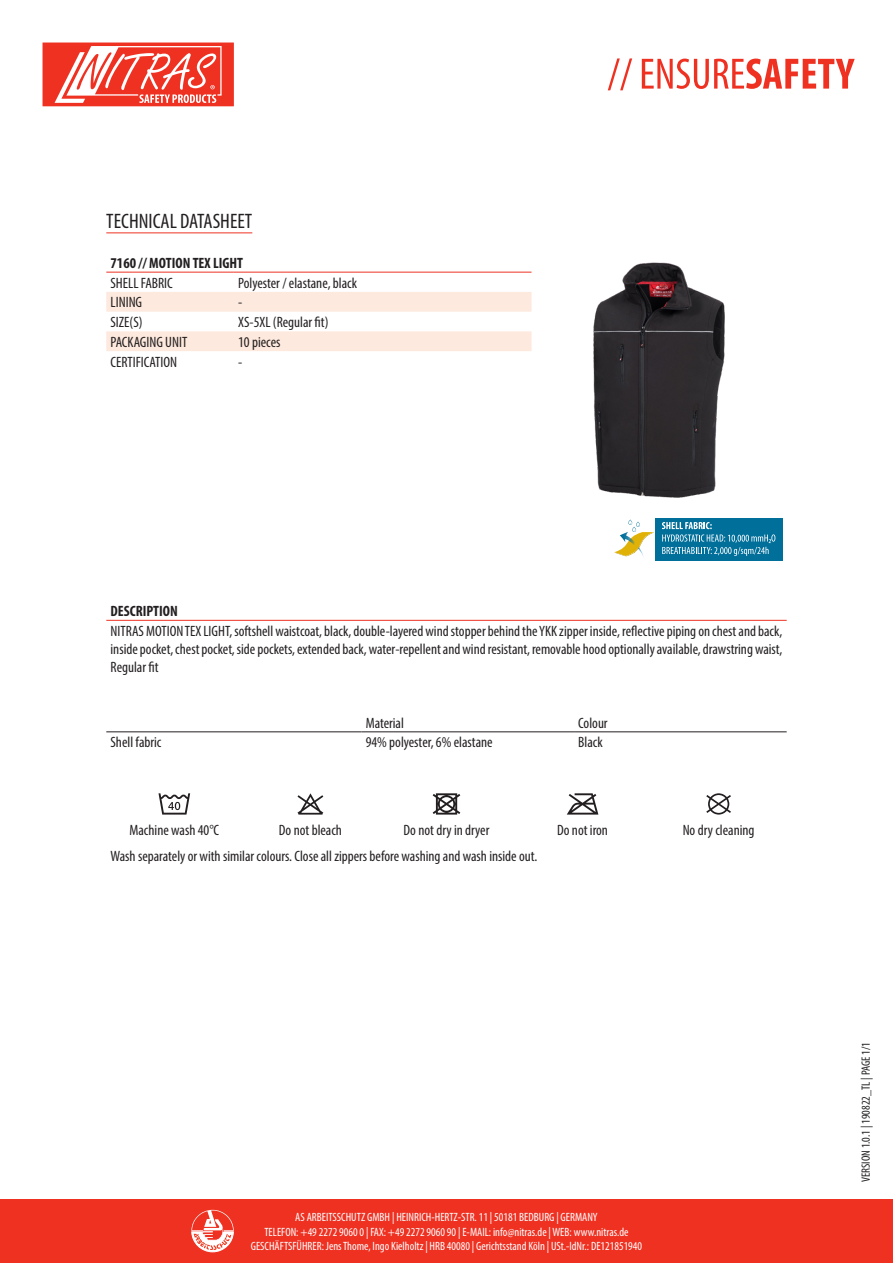
<style>
.page{position:relative;width:893px;height:1263px;background:#fff}
.page>*{position:absolute;margin:0;border:0;box-sizing:border-box;transform-origin:0 0}
.t1{font:condensed 21px "Myriad Pro";color:#231f20}
.t2{font:condensed 15px/18px "Myriad Pro";color:#231f20;text-align:justify}
.t3{font:700 condensed 15px "Myriad Pro";color:#231f20}
.t4{font:condensed 12px/14.4px "Myriad Pro";color:#fff;text-align:center}
.t5{font:condensed 12px "Myriad Pro";color:#231f20}
</style>
<div class="page">
<div style="left:0;top:1199px;width:893px;height:64px;background:#ef3122"></div>
<svg style="left:608px;top:58px;width:247px;height:32px"></svg>
<svg style="left:191px;top:1210px;width:43px;height:42px"></svg>
<svg style="left:43px;top:43px;width:191px;height:63px"></svg>
<hr style="left:106px;top:232px;width:146px;height:1px;background:#ef3122">
<svg style="left:106px;top:292px;width:425px;height:59px"></svg>
<hr style="left:106px;top:272px;width:128px;height:1px;background:#ef3122">
<hr style="left:234px;top:272px;width:297px;height:1px;background:#ef3122">
<img style="left:531px;top:262px;width:194px;height:236px">
<div style="left:655px;top:518px;width:127px;height:42px;background:#006f9a"></div>
<svg style="left:614px;top:520px;width:40px;height:37px"></svg>
<svg style="left:662px;top:522px;width:113px;height:34px"></svg>
<hr style="left:106px;top:620px;width:681px;height:1px;background:#ef3122">
<svg style="left:106px;top:732px;width:681px;height:1px"></svg>
<hr style="left:106px;top:731px;width:255px;height:1px;background:#231f20">
<hr style="left:361px;top:731px;width:213px;height:1px;background:#231f20">
<hr style="left:574px;top:731px;width:213px;height:1px;background:#231f20">
<svg style="left:158px;top:793px;width:32px;height:21px"></svg>
<svg style="left:297px;top:793px;width:26px;height:21px"></svg>
<svg style="left:433px;top:793px;width:27px;height:21px"></svg>
<svg style="left:567px;top:793px;width:31px;height:21px"></svg>
<svg style="left:706px;top:793px;width:25px;height:21px"></svg>
<p class="t1" style="left:106px;top:209px;width:148px">TECHNICAL DATASHEET</p>
<p class="t3" style="left:111px;top:253px;width:134px">7160 // MOTION TEX LIGHT</p>
<p class="t2" style="left:111px;top:273px;width:64px">SHELL FABRIC</p>
<p class="t2" style="left:238px;top:273px;width:120px">Polyester / elastane, black</p>
<p class="t2" style="left:111px;top:293px;width:33px">LINING</p>
<p class="t2" style="left:238px;top:293px;width:6px">-</p>
<p class="t2" style="left:111px;top:313px;width:34px">SIZE(S)</p>
<p class="t2" style="left:238px;top:313px;width:92px">XS-5XL (Regular fit)</p>
<p class="t2" style="left:111px;top:333px;width:78px">PACKAGING UNIT</p>
<p class="t2" style="left:238px;top:333px;width:44px">10 pieces</p>
<p class="t2" style="left:111px;top:352px;width:68px">CERTIFICATION</p>
<p class="t2" style="left:238px;top:352px;width:6px">-</p>
<p class="t3" style="left:111px;top:602px;width:69px">DESCRIPTION</p>
<p class="t2" style="left:111px;top:622px;width:673px">NITRAS MOTION TEX LIGHT, softshell waistcoat, black, double-layered wind stopper behind the YKK zipper inside, reflective piping on chest and back, inside pocket, chest pocket, side pockets, extended back, water-repellent and wind resistant, removable hood optionally available, drawstring waist, Regular fit</p>
<p class="t2" style="left:366px;top:713px;width:40px">Material</p>
<p class="t2" style="left:578px;top:713px;width:31px">Colour</p>
<p class="t2" style="left:111px;top:733px;width:52px">Shell fabric</p>
<p class="t2" style="left:366px;top:733px;width:128px">94% polyester, 6% elastane</p>
<p class="t2" style="left:578px;top:733px;width:26px">Black</p>
<p class="t2" style="left:130px;top:821px;width:91px">Machine wash 40°C</p>
<p class="t2" style="left:279px;top:821px;width:65px">Do not bleach</p>
<p class="t2" style="left:403px;top:821px;width:87px">Do not dry in dryer</p>
<p class="t2" style="left:557px;top:821px;width:52px">Do not iron</p>
<p class="t2" style="left:683px;top:821px;width:73px">No dry cleaning</p>
<p class="t2" style="left:111px;top:846px;width:428px">Wash separately or with similar colours. Close all zippers before washing and wash inside out.</p>
<p class="t4" style="left:251px;top:1210px;width:393px">AS ARBEITSSCHUTZ GMBH | HEINRICH-HERTZ-STR. 11 | 50181 BEDBURG | GERMANY<br>TELEFON: +49 2272 9060 0 | FAX: +49 2272 9060 90 | E-MAIL: info@nitras.de | WEB: www.nitras.de<br>GESCHÄFTSFÜHRER: Jens Thome, Ingo Kielholtz | HRB 40080 | Gerichtsstand Köln | USt.-IdNr.: DE121851940</p>
<p class="t5" style="left:859px;top:1182px;width:141px;rotate:-90deg">VERSION 1.0.1 | 190822_TL | PAGE 1/1</p>
</div>
